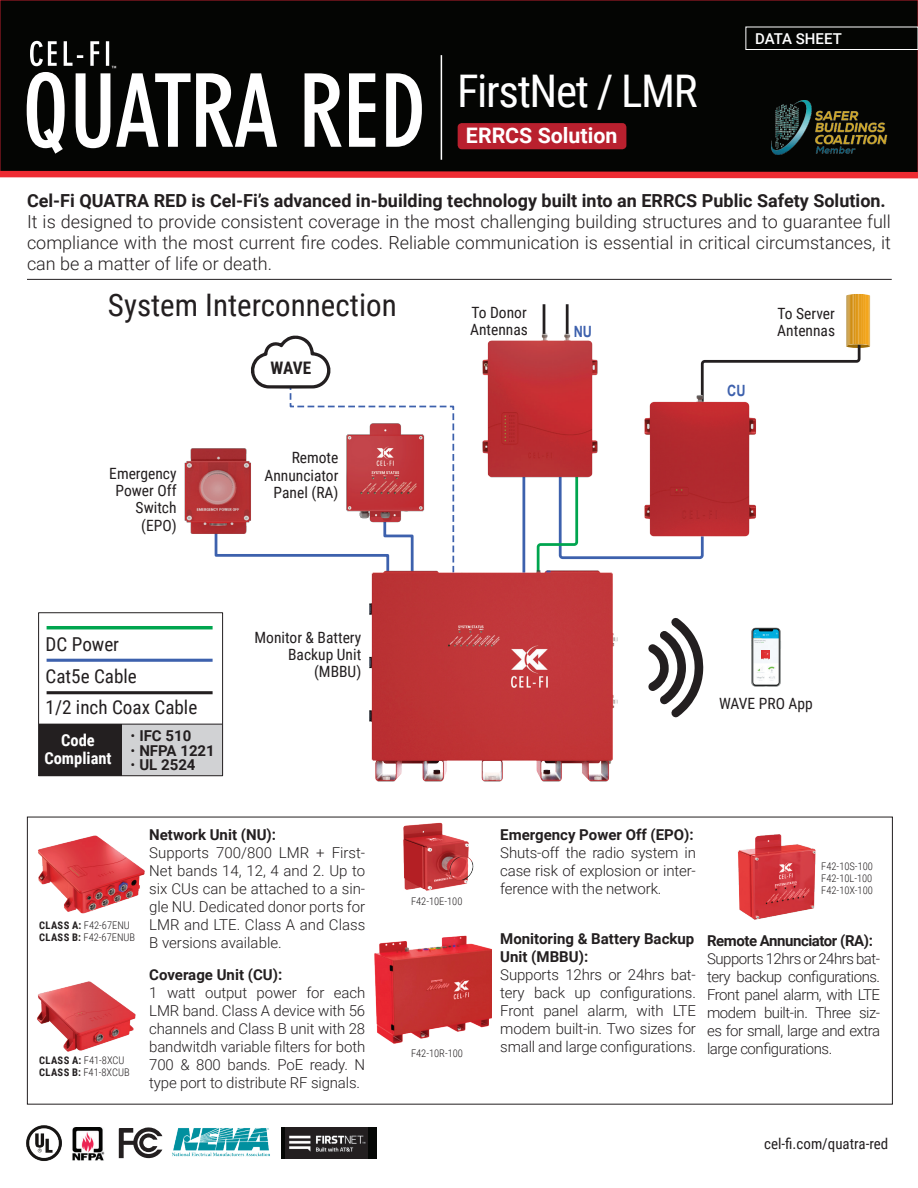
<style>
.page{position:relative;width:918px;height:1188px;background:#fff}
.page>*{position:absolute;margin:0;border:0;box-sizing:border-box;transform-origin:0 0}
.t1{font:45px "Roboto Condensed";letter-spacing:-.03em;color:#fff}
.t2{font:31.05px "Roboto Condensed";color:#231f20}
.t3{font:700 21.3px "Roboto";color:#fff}
.t4{font:19.2px/31.5px "Roboto Condensed";color:#231f20}
.t5{font:300 18px/21px "Roboto";color:#231f20;text-align:justify}
.t6{font:700 18px "Roboto";color:#231f20}
.t7{font:700 17.25px "Roboto Condensed";color:#231f20}
.t8{font:700 16.5px/18px "Roboto Condensed";color:#fff;text-align:center}
.t9{font:15.6px/17.2px "Roboto Condensed";color:#231f20;text-align:right}
.t10{font:700 15.6px "Arial Narrow";color:#3e61ad}
.t11{font:300 15px/18px "Roboto";letter-spacing:-.01em;color:#231f20;text-align:justify}
.t12{font:700 15px/18px "Roboto";color:#231f20}
.t13{font:700 15px "Roboto";letter-spacing:-.03em;color:#231f20}
.t14{font:15px "Roboto Condensed";color:#231f20}
.t15{font:500 15px "Roboto";color:#fff}
.t16{font:300 10.5px/12px "Roboto Condensed";color:#231f20}
.s1{font-weight:300}
.s2{font-weight:700}
</style>
<div class="page">
<hr style="left:522px;top:470px;width:3px;height:156px;background:#3d61ad">
<svg style="left:700px;top:294px;width:171px;height:93px"></svg>
<hr style="left:566px;top:304px;width:3px;height:34px;background:#231f20">
<hr style="left:543px;top:304px;width:2px;height:34px;background:#231f20">
<img style="left:657px;top:387px;width:99px;height:150px">
<img style="left:369px;top:561px;width:244px;height:221px">
<img style="left:184px;top:448px;width:29px;height:86px">
<img style="left:482px;top:325px;width:175px;height:156px">
<svg style="left:213px;top:335px;width:242px;height:297px"></svg>
<img style="left:751px;top:627px;width:30px;height:60px">
<svg style="left:762px;top:651px;width:8px;height:8px"></svg>
<svg style="left:535px;top:468px;width:170px;height:249px"></svg>
<div style="left:0;top:0;width:918px;height:174px;background:#040503"></div>
<svg style="left:27px;top:41px;width:250px;height:113px"></svg>
<svg style="left:305px;top:73px;width:37px;height:74px"></svg>
<svg style="left:349px;top:73px;width:26px;height:74px"></svg>
<svg style="left:386px;top:73px;width:36px;height:74px"></svg>
<div style="left:746px;top:27px;width:172px;height:23px;border:1px solid #fff"></div>
<img style="left:772px;top:100px;width:116px;height:54px">
<svg style="left:0;top:171px;width:918px;height:7px;background:#e02e35"></svg>
<div style="left:458px;top:123px;width:168px;height:26px;background:#b9202e;border-radius:4px"></div>
<hr style="left:441px;top:55px;width:1px;height:105px;background:#fff">
<hr style="left:27px;top:279px;width:865px;height:1px;background:#231f20">
<img style="left:26px;top:1125px;width:36px;height:36px">
<img style="left:72px;top:1127px;width:33px;height:34px">
<svg style="left:119px;top:1127px;width:43px;height:31px"></svg>
<img style="left:172px;top:1128px;width:98px;height:29px">
<div style="left:282px;top:1127px;width:95px;height:32px;background:#050705"></div>
<img style="left:285px;top:1127px;width:83px;height:31px">
<img style="left:38px;top:835px;width:107px;height:79px">
<img style="left:403px;top:822px;width:71px;height:69px">
<img style="left:738px;top:834px;width:78px;height:86px">
<img style="left:37px;top:981px;width:99px;height:71px">
<img style="left:375px;top:935px;width:116px;height:109px">
<div style="left:39px;top:725px;width:184px;height:51px;background:#231f20"></div>
<div style="left:122px;top:725px;width:101px;height:51px;background:#d1d2d4"></div>
<hr style="left:47px;top:626px;width:166px;height:3px;background:#00a54f">
<hr style="left:47px;top:659px;width:166px;height:3px;background:#3d61ad">
<hr style="left:47px;top:691px;width:166px;height:3px;background:#231f20">
<div style="left:38px;top:612px;width:185px;height:164px;border:1px solid #231f20"></div>
<hr style="left:39px;top:724px;width:183px;height:1px;background:#231f20">
<h1 class="t1" style="left:457px;top:59px;width:242px">FirstNet / LMR</h1>
<h3 class="t3" style="left:466px;top:121px;width:153px">ERRCS Solution</h3>
<p class="t15" style="left:755px;top:28px;width:88px">DATA SHEET</p>
<p class="t6" style="left:27px;top:188px;width:860px">Cel-Fi QUATRA RED is Cel-Fi’s advanced in-building technology built into an ERRCS Public Safety Solution.</p>
<p class="t5" style="left:27px;top:210px;width:865px">It is designed to provide consistent coverage in the most challenging building structures and to guarantee full compliance with the most current fire codes. Reliable communication is essential in critical circumstances, it can be a matter of life or death.</p>
<h2 class="t2" style="left:108px;top:283px;width:290px">System Interconnection</h2>
<p class="t7" style="left:271px;top:356px;width:42px">WAVE</p>
<p class="t9" style="left:109px;top:464px;width:69px">Emergency<br>Power Off<br>Switch (EPO)</p>
<p class="t9" style="left:264px;top:449px;width:76px">Remote<br>Annunciator<br>Panel (RA)</p>
<p class="t9" style="left:470px;top:303px;width:59px;text-align:left">To Donor<br>Antennas</p>
<p class="t9" style="left:777px;top:304px;width:59px;text-align:left">To Server<br>Antennas</p>
<p class="t10" style="left:574px;top:319px;width:20px">NU</p>
<p class="t10" style="left:727px;top:379px;width:20px">CU</p>
<p class="t4" style="left:46px;top:628px;width:153px">DC Power<br>Cat5e Cable<br>1/2 inch Coax Cable</p>
<p class="t8" style="left:44px;top:730px;width:69px">Code<br>Compliant</p>
<p class="t12" style="left:130px;top:726px;width:62px"><span class="s1">•</span> IFC 510</p>
<p class="t12" style="left:130px;top:741px;width:86px"><span class="s1">•</span> NFPA 1221</p>
<p class="t12" style="left:130px;top:755px;width:67px"><span class="s1">•</span> UL 2524</p>
<p class="t9" style="left:255px;top:628px;width:108px">Monitor &amp; Battery<br>Backup Unit (MBBU)</p>
<p class="t16" style="left:39px;top:919px;width:97px"><span class="s2">CLASS A:</span> F42-67ENU<br><span class="s2">CLASS B:</span> F42-67ENUB</p>
<p class="t16" style="left:39px;top:1054px;width:92px"><span class="s2">CLASS A:</span> F41-8XCU<br><span class="s2">CLASS B:</span> F41-8XCUB</p>
<p class="t12" style="left:149px;top:826px;width:128px">Network Unit (NU):</p>
<p class="t11" style="left:149px;top:844px;width:218px">Supports 700/800 LMR + First-Net bands 14, 12, 4 and 2. Up to six CUs can be attached to a sin&shy;gle NU. Dedicated donor ports for LMR and LTE. Class A and Class B versions available.</p>
<p class="t12" style="left:149px;top:965px;width:135px">Coverage Unit (CU):</p>
<p class="t11" style="left:149px;top:983px;width:217px">1 watt output power for each LMR band. Class A device with 56 channels and Class B unit with 28 bandwitdh variable filters for both 700 &amp; 800 bands. PoE ready. N type port to distribute RF signals.</p>
<p class="t9" style="left:719px;top:694px;width:95px">WAVE PRO App</p>
<p class="t16" style="left:411px;top:895px;width:53px">F42-10E-100</p>
<p class="t16" style="left:411px;top:1047px;width:54px">F42-10R-100</p>
<p class="t12" style="left:500px;top:826px;width:195px">Emergency Power Off (EPO):</p>
<p class="t11" style="left:500px;top:844px;width:197px">Shuts-off the radio system in case risk of explosion or inter&shy;ference with the network.</p>
<p class="t12" style="left:500px;top:929px;width:196px">Monitoring &amp; Battery Backup<br>Unit (MBBU):</p>
<p class="t11" style="left:500px;top:965px;width:197px">Supports 12hrs or 24hrs bat&shy;tery back up configurations.<br>Front panel alarm, with LTE modem built-in. Two sizes for small and large configurations.</p>
<p class="t16" style="left:821px;top:860px;width:53px;text-align:justify">F42-10S-100<br>F42-10L-100<br>F42-10X-100</p>
<p class="t13" style="left:707px;top:930px;width:167px">Remote Annunciator (RA):</p>
<p class="t11" style="left:707px;top:949px;width:175px">Supports 12hrs or 24hrs bat&shy;tery backup configurations.<br>Front panel alarm, with LTE modem built-in. Three siz&shy;es for small, large and extra large configurations.</p>
<p class="t14" style="left:764px;top:1133px;width:126px">cel-fi.com/quatra-red</p>
</div>
